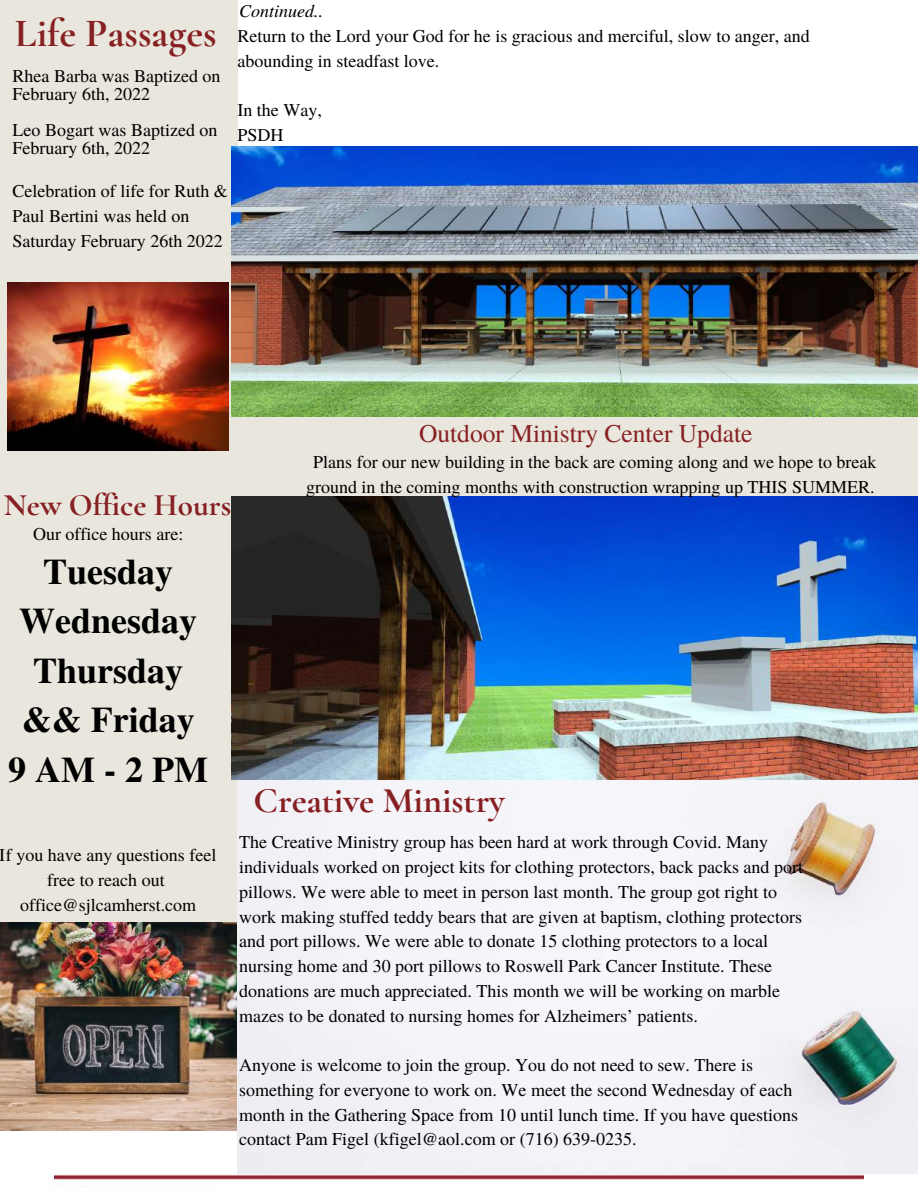
<style>
.page{position:relative;width:918px;height:1188px;background:#fff}
.page>*{position:absolute;margin:0;border:0;box-sizing:border-box;transform-origin:0 0}
.t1{font:700 40.05px "Cormorant Garamond";color:#872023}
.t2{font:700 36px/49.5px "Te X Gyre Termes";color:#000;text-align:center}
.t3{font:700 36px "Cormorant Garamond";color:#872023}
.t4{font:700 33px "Cormorant Garamond";color:#872023}
.t5{font:700 31.35px "Cormorant Garamond";color:#872023}
.t6{font:25.5px "Te X Gyre Termes";color:#872023}
.t7{font:18px/24.8px "Te X Gyre Termes";color:#000}
.t8{font:italic 18px "Te X Gyre Termes";color:#000}
</style>
<div class="page">
<div style="left:0;top:0;width:238px;height:1131px;background:#e9e6dd"></div>
<div style="left:231px;top:378px;width:687px;height:292px;background:#e9e6dd"></div>
<img style="left:231px;top:147px;width:687px;height:270px">
<img style="left:7px;top:283px;width:222px;height:167px">
<img style="left:0;top:923px;width:236px;height:208px">
<img style="left:231px;top:496px;width:687px;height:284px">
<div style="left:237px;top:780px;width:681px;height:395px;background:#f4f3f8"></div>
<img style="left:52px;top:1175px;width:812px;height:13px">
<h1 class="t1" style="left:15px;top:9px;width:203px">Life Passages</h1>
<p class="t7" style="left:13px;top:66px;width:209px;line-height:18px">Rhea Barba was Baptized on<br>February 6th, 2022</p>
<p class="t7" style="left:13px;top:120px;width:206px;line-height:18px">Leo Bogart was Baptized on<br>February 6th, 2022</p>
<p class="t8" style="left:239px;top:-2px;width:86px">Continued..</p>
<p class="t7" style="left:237px;top:23px;width:574px">Return to the Lord your God for he is gracious and merciful, slow to anger, and abounding in steadfast love.</p>
<p class="t7" style="left:237px;top:97px;width:86px">In the Way,<br>PSDH</p>
<p class="t7" style="left:13px;top:178px;width:217px">Celebration of life for Ruth &amp;<br>Paul Bertini was held on<br>Saturday February 26th 2022</p>
<h3 class="t6" style="left:419px;top:415px;width:335px">Outdoor Ministry Center Update</h3>
<h3 class="t5" style="left:4px;top:486px;width:229px">New Office Hours</h3>
<p class="t7" style="left:33px;top:520px;width:152px">Our office hours are:</p>
<h2 class="t2" style="left:8px;top:545px;width:201px">Tuesday<br>Wednesday<br>Thursday &amp;&amp; Friday<br>9AM-2PM</h2>
<p class="t7" style="left:0;top:842px;width:218px;text-align:center">If you have any questions feel free to reach out office@sjlcamherst.com</p>
<p class="t7" style="left:306px;top:448px;width:572px;text-align:center">Plans for our new building in the back are coming along and we hope to break ground in the coming months with construction wrapping up THIS SUMMER.</p>
<h3 class="t4" style="left:254px;top:770px;width:232px">Creative Ministry</h3>
<h2 class="t3" style="left:254px;top:779px;width:253px">Creative Ministry</h2>
<p class="t7" style="left:239px;top:829px;width:565px">The Creative Ministry group has been hard at work through Covid. Many individuals worked on project kits for clothing protectors, back packs and port pillows. We were able to meet in person last month. The group got right to work making stuffed teddy bears that are given at baptism, clothing protectors and port pillows. We were able to donate 15 clothing protectors to a local nursing home and 30 port pillows to Roswell Park Cancer Institute. These donations are much appreciated. This month we will be working on marble mazes to be donated to nursing homes for Alzheimers’ patients.</p>
<p class="t7" style="left:239px;top:1052px;width:560px">Anyone is welcome to join the group. You do not need to sew. There is something for everyone to work on. We meet the second Wednesday of each month in the Gathering Space from 10 until lunch time. If you have questions contact Pam Figel (kfigel@aol.com or (716) 639-0235.</p>
</div>
